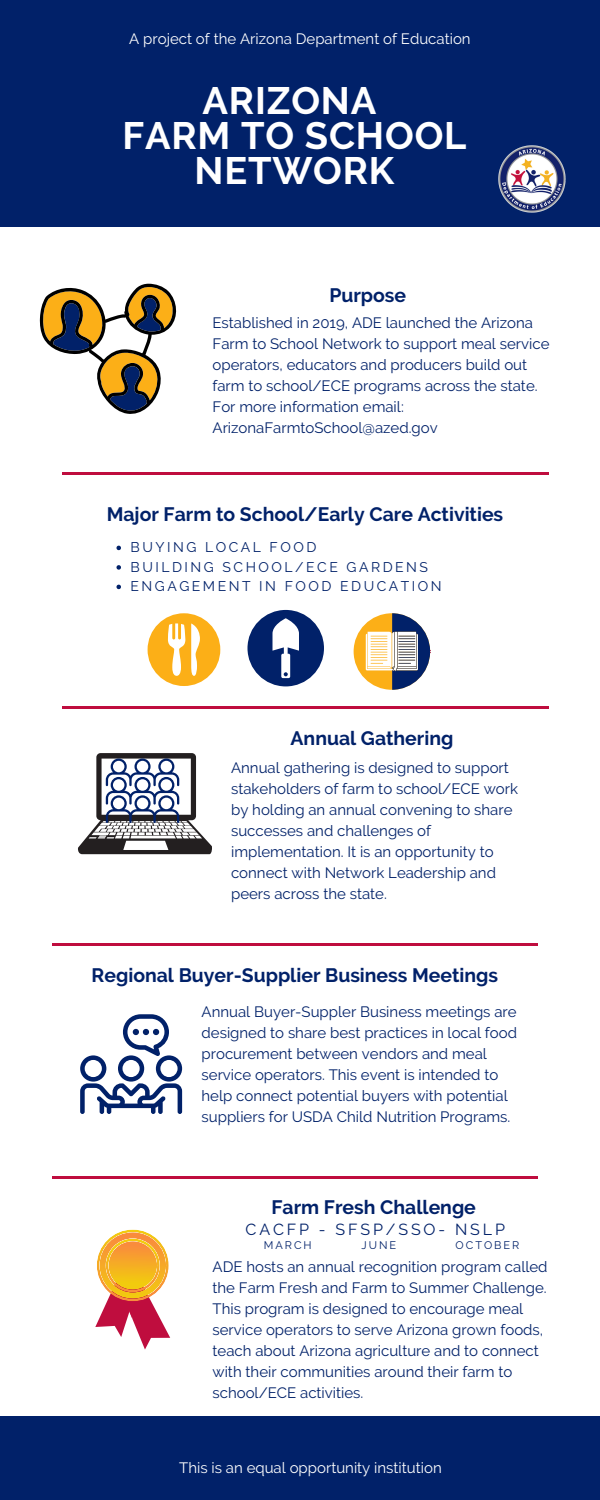
<style>
.page{position:relative;width:600px;height:1500px;background:#fff}
.page>*{position:absolute;margin:0;border:0;box-sizing:border-box;transform-origin:0 0}
.t1{font:700 38px/35.2px "Raleway";letter-spacing:.02em;color:#fff;text-align:center}
.t2{font:700 19.4px "Raleway";color:#012169}
.t3{font:16px "Raleway";letter-spacing:.18em;color:#012169}
.t4{font:15px/21px "Raleway";color:#012169}
.t5{font:15px "Raleway";color:#fff}
.t6{font:14px "Raleway";letter-spacing:.18em;color:#012169}
.t7{font:11px "Raleway";letter-spacing:.18em;color:#012169}
</style>
<div class="page">
<div style="left:0;top:0;width:600px;height:227px;background:#012169"></div>
<div style="left:0;top:1416px;width:600px;height:84px;background:#012169"></div>
<hr style="left:63px;top:472px;width:486px;height:3px;background:#bf0d3e">
<hr style="left:63px;top:706px;width:486px;height:3px;background:#bf0d3e">
<hr style="left:52px;top:943px;width:486px;height:3px;background:#bf0d3e">
<hr style="left:52px;top:1176px;width:486px;height:3px;background:#bf0d3e">
<img style="left:498px;top:145px;width:68px;height:68px">
<svg style="left:116px;top:546px;width:5px;height:4px"></svg>
<svg style="left:116px;top:565px;width:5px;height:5px"></svg>
<svg style="left:116px;top:585px;width:5px;height:4px"></svg>
<svg style="left:78px;top:753px;width:134px;height:101px"></svg>
<svg style="left:148px;top:613px;width:72px;height:73px"></svg>
<svg style="left:247px;top:610px;width:77px;height:76px"></svg>
<svg style="left:354px;top:613px;width:77px;height:77px"></svg>
<svg style="left:40px;top:284px;width:137px;height:130px"></svg>
<svg style="left:80px;top:1014px;width:102px;height:100px"></svg>
<svg style="left:95px;top:1230px;width:75px;height:120px"></svg>
<p class="t5" style="left:129px;top:30px;width:343px">A project of the Arizona Department of Education</p>
<p class="t1" style="left:203px;top:83px;width:175px">ARIZONA</p>
<p class="t1" style="left:122px;top:118px;width:346px">FARM TO SCHOOL<br>NETWORK</p>
<p class="t2" style="left:329px;top:284px;width:78px">Purpose</p>
<p class="t4" style="left:213px;top:312px;width:338px">Established in 2019, ADE launched the Arizona Farm to School Network to support meal service operators, educators and producers build out farm to school/ECE programs across the state.<br>For more information email:<br>ArizonaFarmtoSchool@azed.gov</p>
<p class="t2" style="left:107px;top:502px;width:398px">Major Farm to School/Early Care Activities</p>
<p class="t6" style="left:131px;top:539px;width:187px">BUYING LOCAL FOOD</p>
<p class="t6" style="left:131px;top:559px;width:299px">BUILDING SCHOOL/ECE GARDENS</p>
<p class="t6" style="left:131px;top:578px;width:313px">ENGAGEMENT IN FOOD EDUCATION</p>
<p class="t2" style="left:291px;top:727px;width:164px">Annual Gathering</p>
<p class="t4" style="left:231px;top:757px;width:289px">Annual gathering is designed to support stakeholders of farm to school/ECE work by holding an annual convening to share successes and challenges of implementation. It is an opportunity to connect with Network Leadership and peers across the state.</p>
<p class="t2" style="left:92px;top:964px;width:408px">Regional Buyer-Supplier Business Meetings</p>
<p class="t4" style="left:202px;top:1001px;width:317px">Annual Buyer-Suppler Business meetings are designed to share best practices in local food procurement between vendors and meal service operators. This event is intended to help connect potential buyers with potential suppliers for USDA Child Nutrition Programs.</p>
<p class="t2" style="left:272px;top:1196px;width:206px">Farm Fresh Challenge</p>
<p class="t3" style="left:245px;top:1220px;width:261px">CACFP - SFSP/SSO- NSLP</p>
<p class="t7" style="left:264px;top:1239px;width:49px">MARCH</p>
<p class="t7" style="left:362px;top:1239px;width:36px">JUNE</p>
<p class="t7" style="left:456px;top:1239px;width:65px">OCTOBER</p>
<p class="t4" style="left:213px;top:1256px;width:337px">ADE hosts an annual recognition program called the Farm Fresh and Farm to Summer Challenge.<br>This program is designed to encourage meal service operators to serve Arizona grown foods, teach about Arizona agriculture and to connect with their communities around their farm to school/ECE activities.</p>
<p class="t5" style="left:179px;top:1459px;width:264px">This is an equal opportunity institution</p>
</div>
